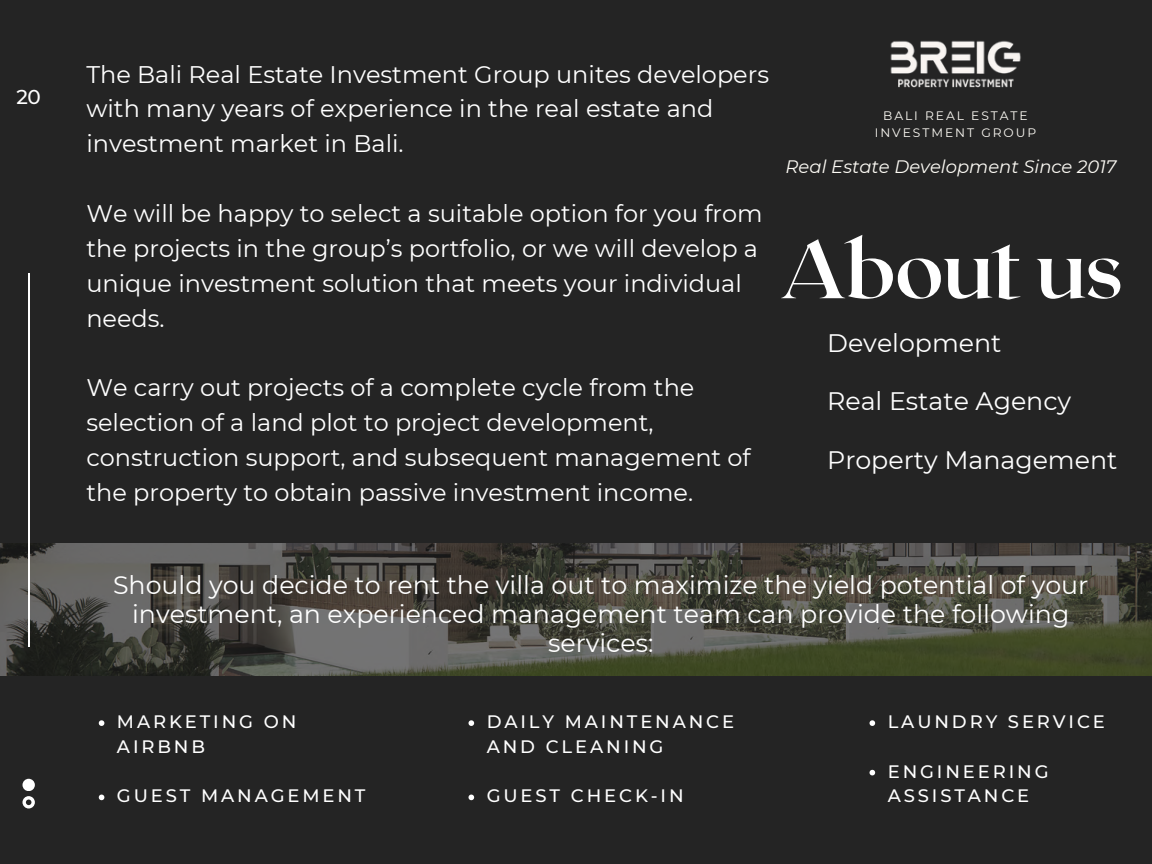
<style>
.page{position:relative;width:1152px;height:864px;background:#242424}
.page>*{position:absolute;margin:0;border:0;box-sizing:border-box;transform-origin:0 0}
.t1{font:700 81px "Roxborough CF";letter-spacing:-.02em;color:#fff}
.t2{font:25.2px/29.2px "Montserrat";color:#fff;text-align:center}
.t3{font:24px/34.8px "Montserrat";color:#fff}
.t4{font:500 19.95px "Montserrat";color:#fff}
.t5{font:500 18px/24.8px "Montserrat";letter-spacing:.16em;color:#fff}
.t6{font:italic 18px "Montserrat";color:#fdfbf5}
.t7{font:12.3px/16.4px "Montserrat";letter-spacing:.16em;color:#fdfbf5;text-align:center}
</style>
<div class="page">
<img style="left:0;top:543px;width:1152px;height:133px">
<svg style="left:99px;top:720px;width:5px;height:6px"></svg>
<svg style="left:99px;top:795px;width:5px;height:5px"></svg>
<svg style="left:469px;top:720px;width:5px;height:6px"></svg>
<svg style="left:469px;top:795px;width:5px;height:5px"></svg>
<svg style="left:870px;top:720px;width:5px;height:6px"></svg>
<svg style="left:870px;top:770px;width:5px;height:5px"></svg>
<svg style="left:22px;top:796px;width:13px;height:13px"></svg>
<div style="left:22px;top:779px;width:13px;height:12px;background:#fff;border-radius:50%"></div>
<hr style="left:28px;top:273px;width:2px;height:374px;background:#fff">
<img style="left:890px;top:40px;width:131px;height:48px">
<p class="t4" style="left:16px;top:85px;width:26px">20</p>
<p class="t3" style="left:86px;top:57px;width:684px">The Bali Real Estate Investment Group unites developers with many years of experience in the real estate and investment market in Bali.</p>
<p class="t3" style="left:86px;top:196px;width:678px">We will be happy to select a suitable option for you from the projects in the group’s portfolio, or we will develop a unique investment solution that meets your individual needs.</p>
<p class="t3" style="left:86px;top:370px;width:666px">We carry out projects of a complete cycle from the selection of a land plot to project development, construction support, and subsequent management of the property to obtain passive investment income.</p>
<p class="t7" style="left:875px;top:108px;width:163px">BALI REAL ESTATE<br>INVESTMENT GROUP</p>
<p class="t6" style="left:786px;top:155px;width:332px">Real Estate Development Since 2017</p>
<h1 class="t1" style="left:780px;top:217px;width:345px">About us</h1>
<p class="t2" style="left:827px;top:328px;width:176px">Development</p>
<p class="t2" style="left:827px;top:386px;width:246px">Real Estate Agency</p>
<p class="t2" style="left:827px;top:445px;width:292px">Property Management</p>
<p class="t2" style="left:113px;top:570px;width:977px">Should you decide to rent the villa out to maximize the yield potential of your investment, an experienced management team can provide the following services:</p>
<p class="t5" style="left:117px;top:709px;width:181px">MARKETING ON<br>AIRBNB</p>
<p class="t5" style="left:117px;top:784px;width:250px">GUEST MANAGEMENT</p>
<p class="t5" style="left:487px;top:709px;width:249px">DAILY MAINTENANCE<br>AND CLEANING</p>
<p class="t5" style="left:487px;top:784px;width:198px">GUEST CHECK-IN</p>
<p class="t5" style="left:888px;top:709px;width:219px">LAUNDRY SERVICE</p>
<p class="t5" style="left:888px;top:759px;width:162px">ENGINEERING<br>ASSISTANCE</p>
</div>
